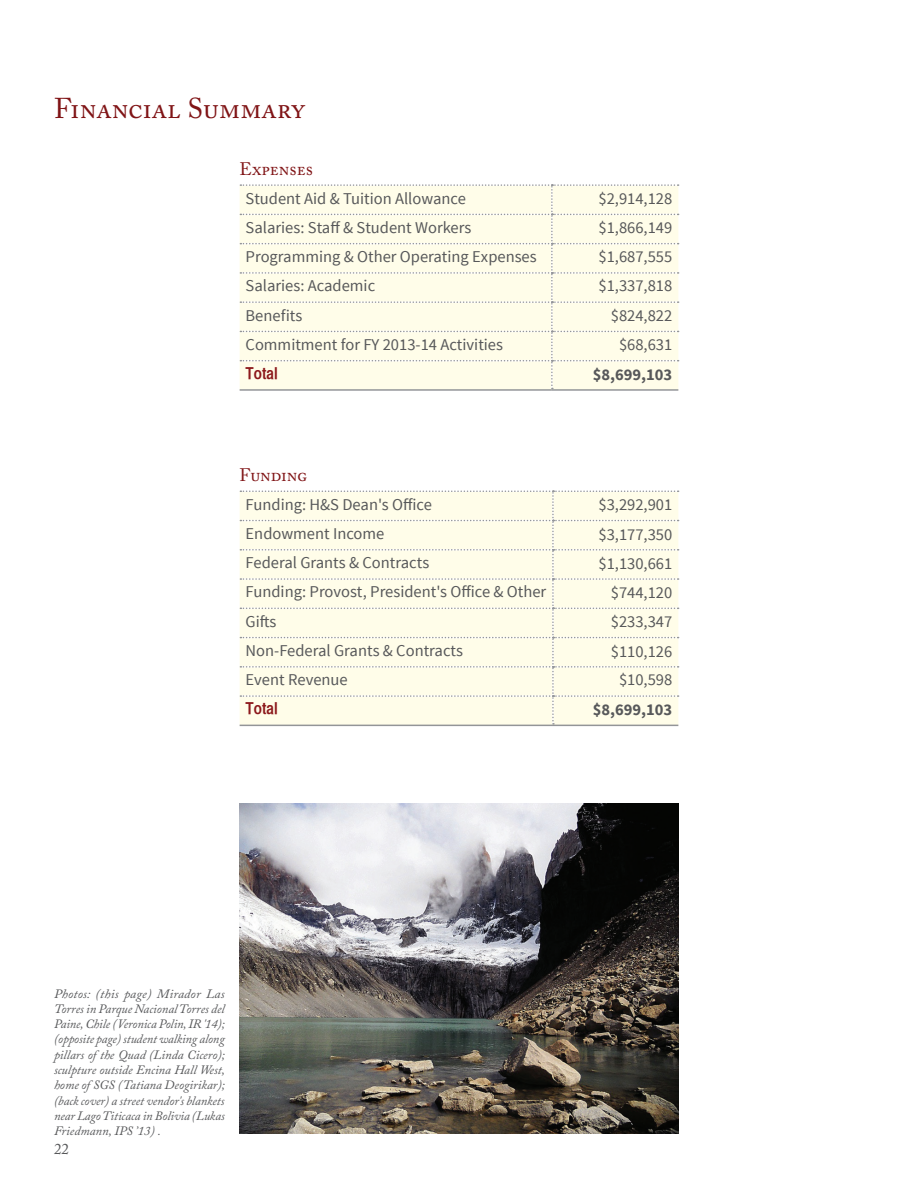
<style>
.page{position:relative;width:918px;height:1188px;background:#fff}
.page>*{position:absolute;margin:0;border:0;box-sizing:border-box;transform-origin:0 0}
.t1{font:28.5px "Adobe Caslon Pro";color:#801416}
.t2{font:18px "Adobe Caslon Pro";color:#801416}
.t3{font:16.5px "Source Sans Pro";color:#57585a}
.t4{font:700 16.5px "Source Sans Pro";color:#57585a}
.t5{font:16.5px "Helvetica CY Bold";color:#8c181b}
.t6{font:15px "Adobe Caslon Pro";color:#57585a}
.t7{font:italic 12.75px/15.3px "Adobe Caslon Pro";letter-spacing:-.005em;color:#57585a;text-align:justify}
</style>
<div class="page">
<img style="left:240px;top:804px;width:438px;height:329px">
<hr style="left:240px;top:725px;width:313px;height:1px;background:#939598">
<hr style="left:553px;top:725px;width:125px;height:1px;background:#939598">
<div style="left:240px;top:491px;width:439px;height:234px;background:#fffde9"></div>
<hr style="left:240px;top:389px;width:312px;height:2px;background:#939598">
<hr style="left:552px;top:389px;width:126px;height:2px;background:#939598">
<div style="left:240px;top:184px;width:439px;height:205px;background:#fffde9"></div>
<h1 class="t1" style="left:54px;top:92px;width:253px">Financial Summary</h1>
<p class="t2" style="left:240px;top:158px;width:75px">Expenses</p>
<p class="t3" style="left:246px;top:188px;width:222px">Student Aid &amp; Tuition Allowance</p>
<p class="t3" style="left:599px;top:189px;width:75px">$2,914,128</p>
<p class="t3" style="left:246px;top:217px;width:227px">Salaries: Staff &amp; Student Workers</p>
<p class="t3" style="left:599px;top:218px;width:75px">$1,866,149</p>
<p class="t3" style="left:246px;top:246px;width:293px">Programming &amp; Other Operating Expenses</p>
<p class="t3" style="left:599px;top:246px;width:75px">$1,687,555</p>
<p class="t3" style="left:246px;top:276px;width:131px">Salaries: Academic</p>
<p class="t3" style="left:599px;top:276px;width:75px">$1,337,818</p>
<p class="t3" style="left:246px;top:305px;width:58px">Benefits</p>
<p class="t3" style="left:611px;top:305px;width:63px">$824,822</p>
<p class="t3" style="left:246px;top:334px;width:259px">Commitment for FY 2013-14 Activities</p>
<p class="t3" style="left:619px;top:334px;width:55px">$68,631</p>
<p class="t5" style="left:246px;top:363px;width:34px">Total</p>
<p class="t4" style="left:593px;top:364px;width:81px">$8,699,103</p>
<p class="t2" style="left:240px;top:465px;width:69px">Funding</p>
<p class="t3" style="left:246px;top:494px;width:188px">Funding: H&amp;S Dean's Office</p>
<p class="t3" style="left:599px;top:495px;width:75px">$3,292,901</p>
<p class="t3" style="left:246px;top:523px;width:140px">Endowment Income</p>
<p class="t3" style="left:599px;top:524px;width:75px">$3,177,350</p>
<p class="t3" style="left:246px;top:552px;width:185px">Federal Grants &amp; Contracts</p>
<p class="t3" style="left:599px;top:553px;width:75px">$1,130,661</p>
<p class="t3" style="left:246px;top:582px;width:302px">Funding: Provost, President's Office &amp; Other</p>
<p class="t3" style="left:611px;top:582px;width:63px">$744,120</p>
<p class="t3" style="left:246px;top:611px;width:32px">Gifts</p>
<p class="t3" style="left:611px;top:612px;width:63px">$233,347</p>
<p class="t3" style="left:246px;top:640px;width:219px">Non-Federal Grants &amp; Contracts</p>
<p class="t3" style="left:611px;top:641px;width:63px">$110,126</p>
<p class="t3" style="left:246px;top:669px;width:104px">Event Revenue</p>
<p class="t3" style="left:619px;top:669px;width:55px">$10,598</p>
<p class="t5" style="left:246px;top:698px;width:34px">Total</p>
<p class="t4" style="left:593px;top:699px;width:81px">$8,699,103</p>
<p class="t7" style="left:54px;top:986px;width:173px">Photos: (this page) Mirador Las Torres in Parque Nacional Torres del Paine, Chile (Veronica Polin, IR '14); (opposite page) student walking along pillars of the Quad (Linda Cicero); sculpture outside Encina Hall West, home of SGS (Tatiana Deogirikar); (back cover) a street vendor's blankets near Lago Titicaca in Bolivia (Lukas Friedmann, IPS ’13) .</p>
<p class="t6" style="left:54px;top:1140px;width:16px">22</p>
</div>
